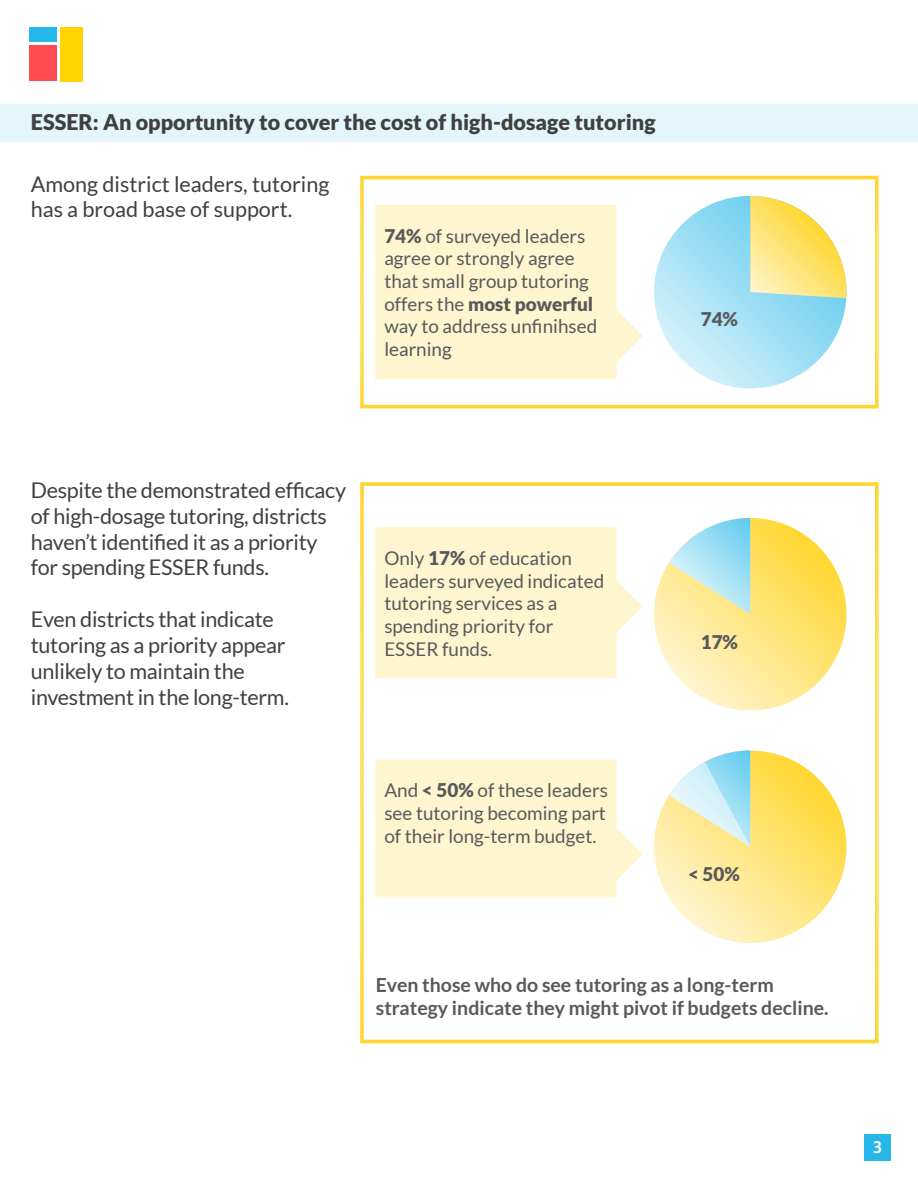
<style>
.page{position:relative;width:918px;height:1188px;background:#fff}
.page>*{position:absolute;margin:0;border:0;box-sizing:border-box;transform-origin:0 0}
.t1{font:21.6px/26px "Lato";letter-spacing:-.015em;color:#404041}
.t2{font:900 21.6px "Lato";color:#404041}
.t3{font:700 19.5px/23.4px "Lato";color:#58595b}
.t4{font:18.9px/22.6px "Lato";color:#58595b}
.t5{font:900 18.9px "Lato";color:#58595b}
.t6{font:600 18px "Myriad Pro";color:#fff}
.s1{font-weight:900}
</style>
<div class="page">
<div style="left:864px;top:1134px;width:27px;height:27px;background:#26b6e8"></div>
<div style="left:60px;top:27px;width:22px;height:54px;background:#ffd400"></div>
<div style="left:29px;top:27px;width:28px;height:15px;background:#25b8eb"></div>
<div style="left:29px;top:45px;width:28px;height:36px;background:#ff4b50"></div>
<div style="left:0;top:104px;width:918px;height:38px;background:#e3f6fc"></div>
<svg style="left:360px;top:176px;width:519px;height:232px"></svg>
<svg style="left:375px;top:205px;width:268px;height:174px;background:#fff5d3"></svg>
<svg style="left:360px;top:482px;width:519px;height:561px"></svg>
<svg style="left:654px;top:196px;width:193px;height:192px"></svg>
<svg style="left:654px;top:518px;width:193px;height:192px"></svg>
<svg style="left:375px;top:527px;width:268px;height:151px;background:#fff5d2"></svg>
<svg style="left:375px;top:759px;width:268px;height:138px;background:#fff5d3"></svg>
<svg style="left:654px;top:750px;width:193px;height:193px"></svg>
<p class="t2" style="left:31px;top:109px;width:626px">ESSER: An opportunity to cover the cost of high-dosage tutoring</p>
<p class="t1" style="left:31px;top:171px;width:300px">Among district leaders, tutoring has a broad base of support.</p>
<p class="t4" style="left:384px;top:224px;width:214px"><span class="s1">74%</span> of surveyed leaders agree or strongly agree that small group tutoring offers the <span class="s1">most powerful </span>way to address unfinihsed learning</p>
<p class="t5" style="left:701px;top:309px;width:39px">74%</p>
<p class="t1" style="left:31px;top:477px;width:317px">Despite the demonstrated efficacy of high-dosage tutoring, districts haven’t identified it as a priority for spending ESSER funds.</p>
<p class="t1" style="left:31px;top:606px;width:260px">Even districts that indicate tutoring as a priority appear unlikely to maintain the investment in the long-term.</p>
<p class="t4" style="left:384px;top:547px;width:221px">Only <span class="s1">17%</span> of education leaders surveyed indicated tutoring services as a spending priority for<br>ESSER funds.</p>
<p class="t4" style="left:384px;top:779px;width:225px;text-align:justify">And <span class="s1">&lt; 50%</span> of these leaders see tutoring becoming part of their long-term budget.</p>
<p class="t5" style="left:701px;top:631px;width:39px">17%</p>
<p class="t5" style="left:688px;top:863px;width:53px">&lt; 50%</p>
<p class="t3" style="left:376px;top:973px;width:454px">Even those who do see tutoring as a long-term strategy indicate they might pivot if budgets decline.</p>
<p class="t6" style="left:873px;top:1136px;width:11px">3</p>
</div>
